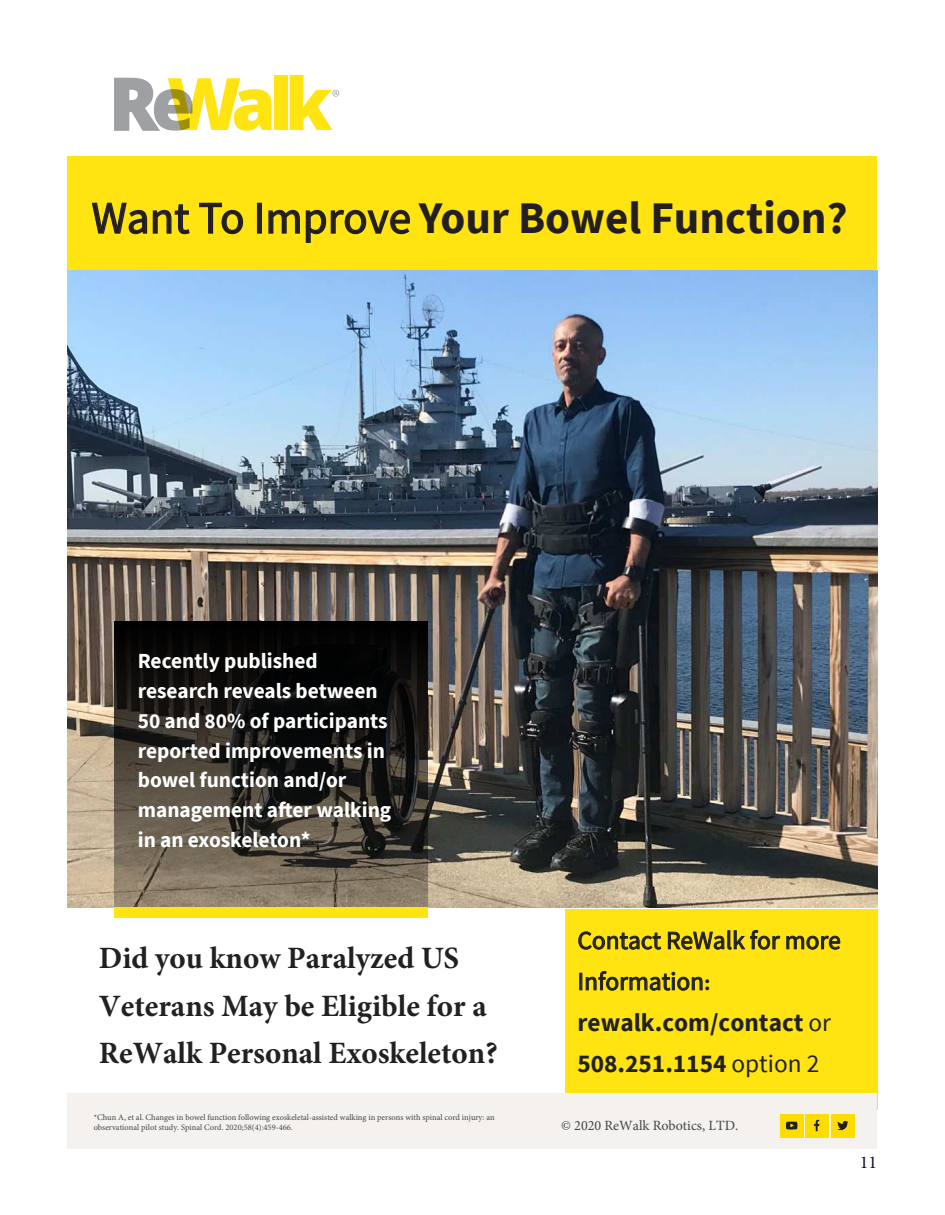
<style>
.page{position:relative;width:945px;height:1215px;background:#fff}
.page>*{position:absolute;margin:0;border:0;box-sizing:border-box;transform-origin:0 0}
.t1{font:700 45.15px "Source Sans Pro";color:#231f20}
.t2{font:700 31.05px/47.7px "Minion Pro";color:#212121}
.t3{font:25.35px/41px "Source Sans Pro";color:#212121}
.t4{font:700 21.45px/29.8px "Source Sans Pro";color:#fff}
.t5{font:18px "Minion Pro";color:#11112a}
.t6{font:14.1px "Minion Pro";color:#454647}
.t7{font:8.4px/10.2px "Minion Pro";color:#454647}
.s1{font-weight:400}
.s2{font-family:"Minion Pro";font-weight:700}
.s3{font-weight:700}
</style>
<div class="page">
<div style="left:274px;top:75px;width:13px;height:55px;background:#ffe412"></div>
<svg style="left:114px;top:78px;width:158px;height:53px"></svg>
<svg style="left:290px;top:75px;width:49px;height:55px"></svg>
<div style="left:68px;top:156px;width:809px;height:119px;background:#ffe412"></div>
<img style="left:68px;top:270px;width:810px;height:637px">
<div style="left:565px;top:909px;width:312px;height:201px;background:#ffe412"></div>
<div style="left:68px;top:1093px;width:809px;height:56px;background:#f4f1ee"></div>
<div style="left:831px;top:1114px;width:24px;height:23px;background:#fddc00"></div>
<svg style="left:837px;top:1121px;width:12px;height:9px"></svg>
<div style="left:805px;top:1114px;width:24px;height:23px;background:#fddc00"></div>
<svg style="left:814px;top:1120px;width:6px;height:12px"></svg>
<div style="left:780px;top:1114px;width:24px;height:23px;background:#fddc00"></div>
<svg style="left:786px;top:1121px;width:12px;height:9px"></svg>
<svg style="left:114px;top:622px;width:313px;height:286px"></svg>
<div style="left:114px;top:908px;width:313px;height:10px;background:#ffe412"></div>
<p class="t1" style="left:92px;top:187px;width:757px"><span class="s1">Want To Improve</span> Your Bowel Function?</p>
<p class="t4" style="left:138px;top:646px;width:255px">Recently published research reveals between<br>50 and 80% of participants reported improvements in bowel function and/or management after walking in an exoskeleton*</p>
<p class="t2" style="left:99px;top:934px;width:400px">Did you know Paralyzed US<br>Veterans May be Eligible for a<br>ReWalk Personal Exoskeleton?</p>
<p class="t7" style="left:94px;top:1113px;width:403px">*Chun A, et al. Changes in bowel function following exoskeletal-assisted walking in persons with spinal cord injury: an observational pilot study. Spinal Cord. 2020;58(4):459-466.</p>
<p class="t3" style="left:578px;top:920px;width:265px">Contact ReWalk for more<br>Information<span class="s2">: </span><span class="s3">rewalk.com/contact</span> or<br><span class="s3">508.251.1154</span> option 2</p>
<p class="t6" style="left:561px;top:1116px;width:179px">© 2020 ReWalk Robotics, LTD.</p>
<p class="t5" style="left:860px;top:1150px;width:19px">11</p>
</div>
